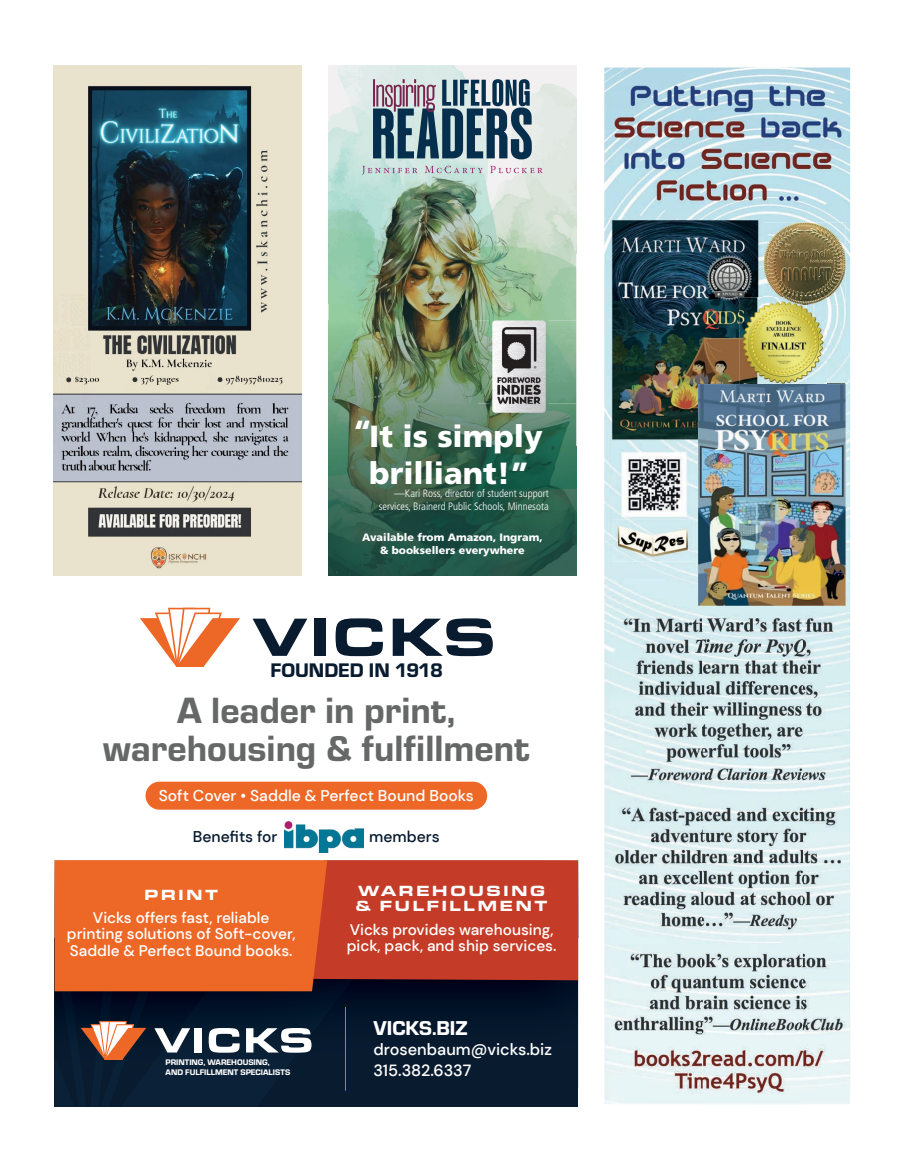
<style>
.page{position:relative;width:905px;height:1175px;background:#fff}
.page>*{position:absolute;margin:0;border:0;box-sizing:border-box;transform-origin:0 0}
.t1{font:37.95px/37px "Eurostile Hea";color:#666767;text-align:center}
.t2{font:900 30.6px/36.8px "Frutiger LT Std";color:#fff}
.t3{font:20.85px "Eurostile Hea";color:#fff}
.t4{font:20.4px "Eurostile Hea";color:#081b2f}
.t5{font:500 16.2px/20.4px "DM Sans";color:#fff}
.t6{font:500 15.6px "DM Sans";color:#fff}
.t7{font:500 15.6px "DM Sans";color:#081b2f}
.t8{font:500 15.3px/16.5px "DM Sans";color:#fff;text-align:center}
.t9{font:900 15.3px/15.3px "Eurostile Ext";letter-spacing:.14em;color:#fff}
.t10{font:300 condensed 10.65px/12.9px "Frutiger LT Std";color:#fff;text-align:right}
.t11{font:900 10.65px/12.9px "Frutiger LT Std";color:#fff;text-align:center}
.t12{font:8.4px/9.1px "Eurostile Hea";color:#fff}
</style>
<div class="page">
<img style="left:54px;top:66px;width:247px;height:509px">
<img style="left:328px;top:66px;width:248px;height:87px">
<img style="left:328px;top:153px;width:198px;height:150px">
<img style="left:526px;top:153px;width:50px;height:167px">
<img style="left:328px;top:303px;width:99px;height:17px">
<img style="left:427px;top:303px;width:100px;height:17px">
<img style="left:328px;top:320px;width:248px;height:255px">
<img style="left:490px;top:318px;width:58px;height:97px">
<svg style="left:373px;top:79px;width:158px;height:80px;background:#697e8f"></svg>
<svg style="left:362px;top:166px;width:180px;height:9px;background:#cbccd2"></svg>
<img style="left:604px;top:68px;width:246px;height:261px">
<img style="left:604px;top:329px;width:135px;height:104px">
<img style="left:802px;top:329px;width:48px;height:775px">
<img style="left:604px;top:433px;width:98px;height:671px">
<img style="left:702px;top:605px;width:100px;height:499px">
<img style="left:613px;top:519px;width:80px;height:42px">
<img style="left:698px;top:384px;width:147px;height:221px">
<img style="left:739px;top:297px;width:87px;height:89px">
<img style="left:763px;top:222px;width:82px;height:82px">
<img style="left:763px;top:297px;width:63px;height:7px">
<img style="left:284px;top:821px;width:79px;height:31px">
<svg style="left:140px;top:608px;width:100px;height:58px"></svg>
<svg style="left:252px;top:618px;width:55px;height:38px"></svg>
<div style="left:314px;top:618px;width:11px;height:38px;background:#081b2f"></div>
<svg style="left:335px;top:618px;width:48px;height:38px"></svg>
<svg style="left:393px;top:618px;width:100px;height:38px"></svg>
<svg style="left:55px;top:860px;width:523px;height:246px;background:#783b2e"></svg>
<div style="left:145px;top:781px;width:342px;height:28px;background:#ed6827;border-radius:14px"></div>
<h2 class="t2" style="left:353px;top:412px;width:20px">“</h2>
<h2 class="t2" style="left:369px;top:418px;width:175px">It is simply brilliant!”</h2>
<p class="t10" style="left:379px;top:487px;width:171px">—Kari Ross, director of student support services, Brainerd Public Schools, Minnesota</p>
<p class="t11" style="left:362px;top:531px;width:182px">Available from Amazon, Ingram, &amp; booksellers everywhere</p>
<h3 class="t4" style="left:270px;top:656px;width:174px">FOUNDED IN 1918</h3>
<h1 class="t1" style="left:103px;top:690px;width:428px">A leader in print, warehousing &amp; fulfillment</h1>
<p class="t6" style="left:159px;top:785px;width:316px">Soft Cover • Saddle &amp; Perfect Bound Books</p>
<p class="t7" style="left:193px;top:826px;width:86px">Benefits for</p>
<p class="t7" style="left:369px;top:826px;width:72px">members</p>
<p class="t9" style="left:144px;top:886px;width:76px">PRINT</p>
<p class="t8" style="left:67px;top:909px;width:230px">Vicks offers fast, reliable printing solutions of Soft-cover,<br>Saddle &amp; Perfect Bound books.</p>
<p class="t12" style="left:166px;top:1057px;width:126px">PRINTING, WAREHOUSING,<br>AND FULFILLMENT SPECIALISTS</p>
<p class="t9" style="left:356px;top:881px;width:193px">WAREHOUSING &amp; FULFILLMENT</p>
<p class="t8" style="left:347px;top:920px;width:211px;text-align:left">Vicks provides warehousing, pick, pack, and ship services.</p>
<h3 class="t3" style="left:373px;top:1013px;width:95px">VICKS.BIZ</h3>
<p class="t5" style="left:373px;top:1039px;width:180px">drosenbaum@vicks.biz<br>315.382.6337</p>
</div>
